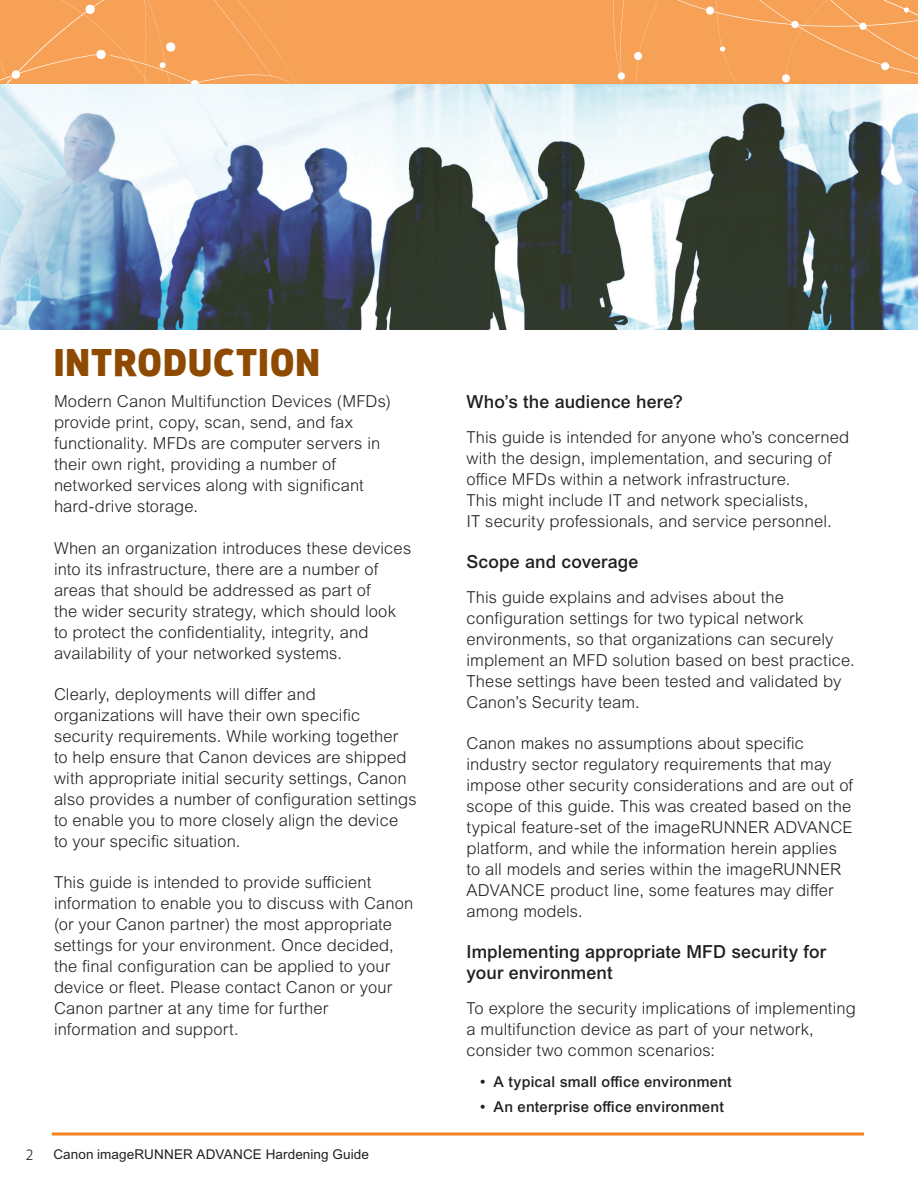
<style>
.page{position:relative;width:918px;height:1188px;background:#fff}
.page>*{position:absolute;margin:0;border:0;box-sizing:border-box;transform-origin:0 0}
.Sub_Heads{font:800 36px "Optic Sans 501";letter-spacing:.05em;color:#8f4a01}
.Paragraph_Heads{font:500 18px/21px "Arial MT Pro";letter-spacing:.005em;color:#231f20}
.Body{font:300 16.5px/21px "Arial MT Pro";letter-spacing:.01em;color:#231f20}
.Body_bullets{font:500 15px "Arial MT Pro";letter-spacing:.015em;color:#231f20}
.t1{font:13.5px "Arial MT Pro";letter-spacing:.005em;color:#231f20}
.t2{font:13.5px "Optic Sans 201";color:#231f20}
</style>
<div class="page">
<svg style="left:52px;top:1132px;width:812px;height:4px;background:#f7a156"></svg>
<div style="left:0;top:0;width:918px;height:84px;background:#f7a157"></div>
<svg style="left:0;top:0;width:296px;height:84px"></svg>
<svg style="left:613px;top:0;width:305px;height:84px"></svg>
<img style="left:0;top:85px;width:918px;height:244px">
<h1 class="Sub_Heads" style="left:54px;top:343px;width:267px">INTRODUCTION</h1>
<p class="Body" style="left:54px;top:392px;width:338px">Modern Canon Multifunction Devices (MFDs) provide print, copy, scan, send, and fax functionality. MFDs are computer servers in their own right, providing a number of networked services along with significant hard-drive storage.</p>
<p class="Body" style="left:54px;top:538px;width:359px">When an organization introduces these devices into its infrastructure, there are a number of areas that should be addressed as part of<br>the wider security strategy, which should look to protect the confidentiality, integrity, and availability of your networked systems.</p>
<p class="Body" style="left:54px;top:684px;width:364px">Clearly, deployments will differ and organizations will have their own specific security requirements. While working together<br>to help ensure that Canon devices are shipped with appropriate initial security settings, Canon also provides a number of configuration settings to enable you to more closely align the device<br>to your specific situation.</p>
<p class="Body" style="left:54px;top:872px;width:361px">This guide is intended to provide sufficient information to enable you to discuss with Canon (or your Canon partner) the most appropriate settings for your environment. Once decided, the final configuration can be applied to your device or fleet. Please contact Canon or your Canon partner at any time for further information and support.</p>
<p class="t2" style="left:26px;top:1147px;width:9px">2</p>
<p class="t1" style="left:53px;top:1147px;width:317px">Canon imageRUNNER ADVANCE Hardening Guide</p>
<h2 class="Paragraph_Heads" style="left:467px;top:392px;width:218px">Who’s the audience here?</h2>
<p class="Body" style="left:467px;top:427px;width:384px">This guide is intended for anyone who’s concerned with the design, implementation, and securing of office MFDs within a network infrastructure.<br>This might include IT and network specialists,<br>IT security professionals, and service personnel.</p>
<h2 class="Paragraph_Heads" style="left:467px;top:552px;width:173px">Scope and coverage</h2>
<p class="Body" style="left:467px;top:587px;width:390px">This guide explains and advises about the configuration settings for two typical network environments, so that organizations can securely implement an MFD solution based on best practice.<br>These settings have been tested and validated by Canon’s Security team.</p>
<p class="Body" style="left:467px;top:733px;width:388px">Canon makes no assumptions about specific industry sector regulatory requirements that may impose other security considerations and are out of scope of this guide. This was created based on the typical feature-set of the imageRUNNER ADVANCE platform, and while the information herein applies to all models and series within the imageRUNNER ADVANCE product line, some features may differ among models.</p>
<h2 class="Paragraph_Heads" style="left:467px;top:942px;width:361px">Implementing appropriate MFD security for your environment</h2>
<p class="Body" style="left:467px;top:998px;width:391px">To explore the security implications of implementing a multifunction device as part of your network, consider two common scenarios:</p>
<p class="Body_bullets" style="left:480px;top:1073px;width:253px">• A typical small office environment</p>
<p class="Body_bullets" style="left:480px;top:1098px;width:245px">• An enterprise office environment</p>
</div>
